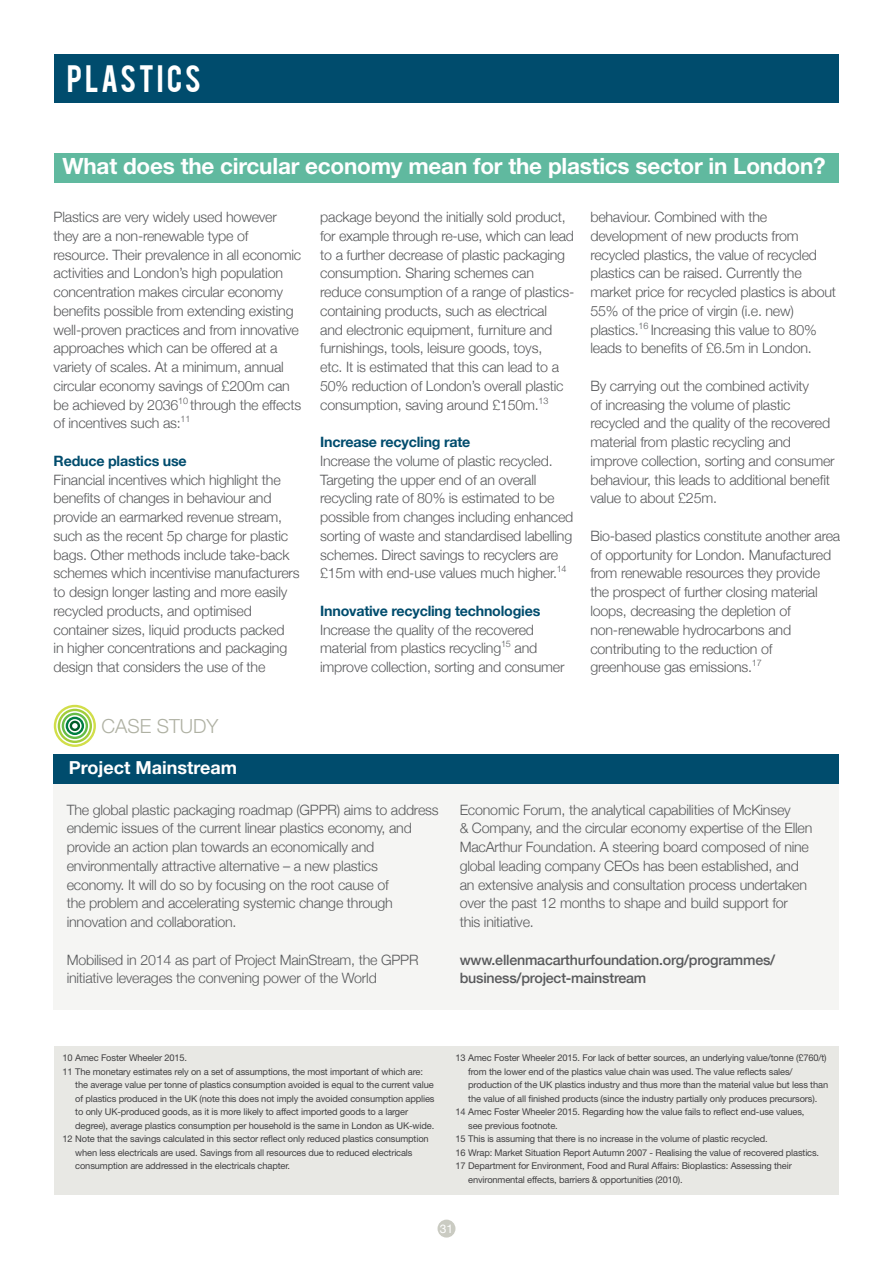
<style>
.page{position:relative;width:893px;height:1263px;background:#fff}
.page>*{position:absolute;margin:0;border:0;box-sizing:border-box;transform-origin:0 0}
.t1{font:30px "Bebas";letter-spacing:.08em;color:#fff}
.t2{font:700 22.5px "Helvetica Neue LT Std";letter-spacing:-.01em;color:#fff}
.t3{font:300 19.5px "Helvetica Neue LT Std";color:#afb1a3}
.t4{font:700 18px "Helvetica Neue LT Std";color:#fff}
.t5{font:300 14.25px/18.8px "Helvetica Neue";letter-spacing:-.015em;color:#58595b}
.t6{font:500 14.25px/18.8px "Helvetica Neue";letter-spacing:-.015em;color:#58595b}
.t7{font:700 14.25px "Helvetica Neue";letter-spacing:-.015em;color:#004c6d}
.t8{font:12px "Helvetica Neue";color:#fff}
.t9{font:9.3px "Helvetica Neue LT Std";letter-spacing:-.015em;color:#414042}
</style>
<div class="page">
<div style="left:437px;top:1219px;width:18px;height:18px;background:#cacbc2;border-radius:50%"></div>
<div style="left:54px;top:153px;width:785px;height:30px;background:#60b99f"></div>
<div style="left:54px;top:54px;width:785px;height:49px;background:#004c6d"></div>
<div style="left:54px;top:1046px;width:785px;height:149px;background:#e8e8e4"></div>
<div style="left:54px;top:784px;width:785px;height:225px;background:#f5f5f3"></div>
<div style="left:54px;top:754px;width:785px;height:30px;background:#004c6d"></div>
<div style="left:58px;top:709px;width:34px;height:34px;border:2px solid #a1cd3a;border-radius:50%"></div>
<div style="left:54px;top:705px;width:42px;height:42px;border:2px solid #d1de49;border-radius:50%"></div>
<div style="left:62px;top:713px;width:26px;height:26px;border:2px solid #65bc46;border-radius:50%"></div>
<div style="left:66px;top:717px;width:18px;height:18px;border:2px solid #007e41;border-radius:50%"></div>
<div style="left:70px;top:721px;width:10px;height:10px;border:2px solid #005c28;border-radius:50%"></div>
<h1 class="t1" style="left:67px;top:57px;width:136px">PLASTICS</h1>
<h2 class="t2" style="left:63px;top:152px;width:765px">What does the circular economy mean for the plastics sector in London?</h2>
<p class="t5" style="left:54px;top:207px;width:249px">Plastics are very widely used however they are a non-renewable type of resource. Their prevalence in all economic activities and London’s high population concentration makes circular economy benefits possible from extending existing well-proven practices and from innovative approaches which can be offered at a variety of scales. At a minimum, annual circular economy savings of £200m can be achieved by 2036<sup>10</sup> through the effects of incentives such as:<sup>11</sup></p>
<p class="t7" style="left:54px;top:448px;width:135px">Reduce plastics use</p>
<p class="t5" style="left:54px;top:469px;width:248px">Financial incentives which highlight the benefits of changes in behaviour and provide an earmarked revenue stream, such as the recent 5p charge for plastic bags. Other methods include take-back schemes which incentivise manufacturers to design longer lasting and more easily recycled products, and optimised container sizes, liquid products packed<br>in higher concentrations and packaging design that considers the use of the</p>
<h3 class="t3" style="left:101px;top:714px;width:119px">CASE STU DY</h3>
<p class="t4" style="left:69px;top:756px;width:170px">Project Mainstream</p>
<p class="t5" style="left:320px;top:207px;width:256px">package beyond the initially sold product, for example through re-use, which can lead to a further decrease of plastic packaging consumption. Sharing schemes can reduce consumption of a range of plastics&shy;containing products, such as electrical<br>and electronic equipment, furniture and furnishings, tools, leisure goods, toys,<br>etc. It is estimated that this can lead to a 50% reduction of London’s overall plastic consumption, saving around £150m.<sup>13</sup></p>
<p class="t7" style="left:320px;top:429px;width:152px">Increase recycling rate</p>
<p class="t5" style="left:320px;top:451px;width:255px">Increase the volume of plastic recycled.<br>Targeting the upper end of an overall recycling rate of 80% is estimated to be possible from changes including enhanced sorting of waste and standardised labelling schemes. Direct savings to recyclers are £15m with end-use values much higher.<sup>14</sup></p>
<p class="t7" style="left:320px;top:598px;width:222px">Innovative recycling technologies</p>
<p class="t5" style="left:320px;top:619px;width:246px">Increase the quality of the recovered material from plastics recycling<sup>15</sup> and improve collection, sorting and consumer</p>
<p class="t5" style="left:590px;top:207px;width:247px">behaviour. Combined with the development of new products from recycled plastics, the value of recycled plastics can be raised. Currently the market price for recycled plastics is about 55% of the price of virgin (i.e. new) plastics.<sup>16</sup> Increasing this value to 80% leads to benefits of £6.5m in London.</p>
<p class="t5" style="left:590px;top:376px;width:246px">By carrying out the combined activity<br>of increasing the volume of plastic recycled and the quality of the recovered material from plastic recycling and improve collection, sorting and consumer behaviour, this leads to additional benefit value to about £25m.</p>
<p class="t5" style="left:590px;top:526px;width:251px">Bio-based plastics constitute another area of opportunity for London. Manufactured from renewable resources they provide the prospect of further closing material loops, decreasing the depletion of non-renewable hydrocarbons and contributing to the reduction of greenhouse gas emissions.<sup>17</sup></p>
<p class="t5" style="left:67px;top:799px;width:373px">The global plastic packaging roadmap (GPPR) aims to address endemic issues of the current linear plastics economy, and provide an action plan towards an economically and environmentally attractive alternative – a new plastics economy. It will do so by focusing on the root cause of<br>the problem and accelerating systemic change through innovation and collaboration.</p>
<p class="t5" style="left:67px;top:949px;width:353px">Mobilised in 2014 as part of Project MainStream, the GPPR initiative leverages the convening power of the World</p>
<p class="t5" style="left:460px;top:799px;width:354px">Economic Forum, the analytical capabilities of McKinsey<br>&amp; Company, and the circular economy expertise of the Ellen MacArthur Foundation. A steering board composed of nine global leading company CEOs has been established, and an extensive analysis and consultation process undertaken over the past 12 months to shape and build support for this initiative.</p>
<p class="t6" style="left:460px;top:949px;width:317px">www.ellenmacarthurfoundation.org/programmes/ business/project-mainstream</p>
<p class="t9" style="left:63px;top:1052px;width:126px">10 Amec Foster Wheeler 2015.</p>
<p class="t9" style="left:63px;top:1066px;width:362px">11 The monetary estimates rely on a set of assumptions, the most important of which are:</p>
<p class="t9" style="left:75px;top:1079px;width:360px">the average value per tonne of plastics consumption avoided is equal to the current value</p>
<p class="t9" style="left:75px;top:1093px;width:361px">of plastics produced in the UK (note this does not imply the avoided consumption applies</p>
<p class="t9" style="left:75px;top:1106px;width:334px">to only UK-produced goods, as it is more likely to affect imported goods to a larger</p>
<p class="t9" style="left:75px;top:1120px;width:360px">degree), average plastics consumption per household is the same in London as UK-wide.</p>
<p class="t9" style="left:63px;top:1133px;width:368px">12 Note that the savings calculated in this sector reflect only reduced plastics consumption</p>
<p class="t9" style="left:75px;top:1147px;width:339px">when less electricals are used. Savings from all resources due to reduced electricals</p>
<p class="t9" style="left:75px;top:1160px;width:216px">consumption are addressed in the electricals chapter.</p>
<p class="t9" style="left:455px;top:1052px;width:373px">13 Amec Foster Wheeler 2015. For lack of better sources, an underlying value/tonne (£760/t)</p>
<p class="t9" style="left:468px;top:1066px;width:326px">from the lower end of the plastics value chain was used. The value reflects sales/</p>
<p class="t9" style="left:468px;top:1079px;width:361px">production of the UK plastics industry and thus more than the material value but less than</p>
<p class="t9" style="left:468px;top:1093px;width:350px">the value of all finished products (since the industry partially only produces precursors).</p>
<p class="t9" style="left:455px;top:1106px;width:351px">14 Amec Foster Wheeler 2015. Regarding how the value fails to reflect end-use values,</p>
<p class="t9" style="left:468px;top:1120px;width:91px">see previous footnote.</p>
<p class="t9" style="left:455px;top:1133px;width:314px">15 This is assuming that there is no increase in the volume of plastic recycled.</p>
<p class="t9" style="left:455px;top:1147px;width:365px">16 Wrap: Market Situation Report Autumn 2007 - Realising the value of recovered plastics.</p>
<p class="t9" style="left:455px;top:1160px;width:338px">17 Department for Environment, Food and Rural Affairs: Bioplastics: Assessing their</p>
<p class="t9" style="left:468px;top:1174px;width:216px">environmental effects, barriers &amp; opportunities (2010).</p>
<p class="t8" style="left:440px;top:1218px;width:15px">31</p>
</div>
